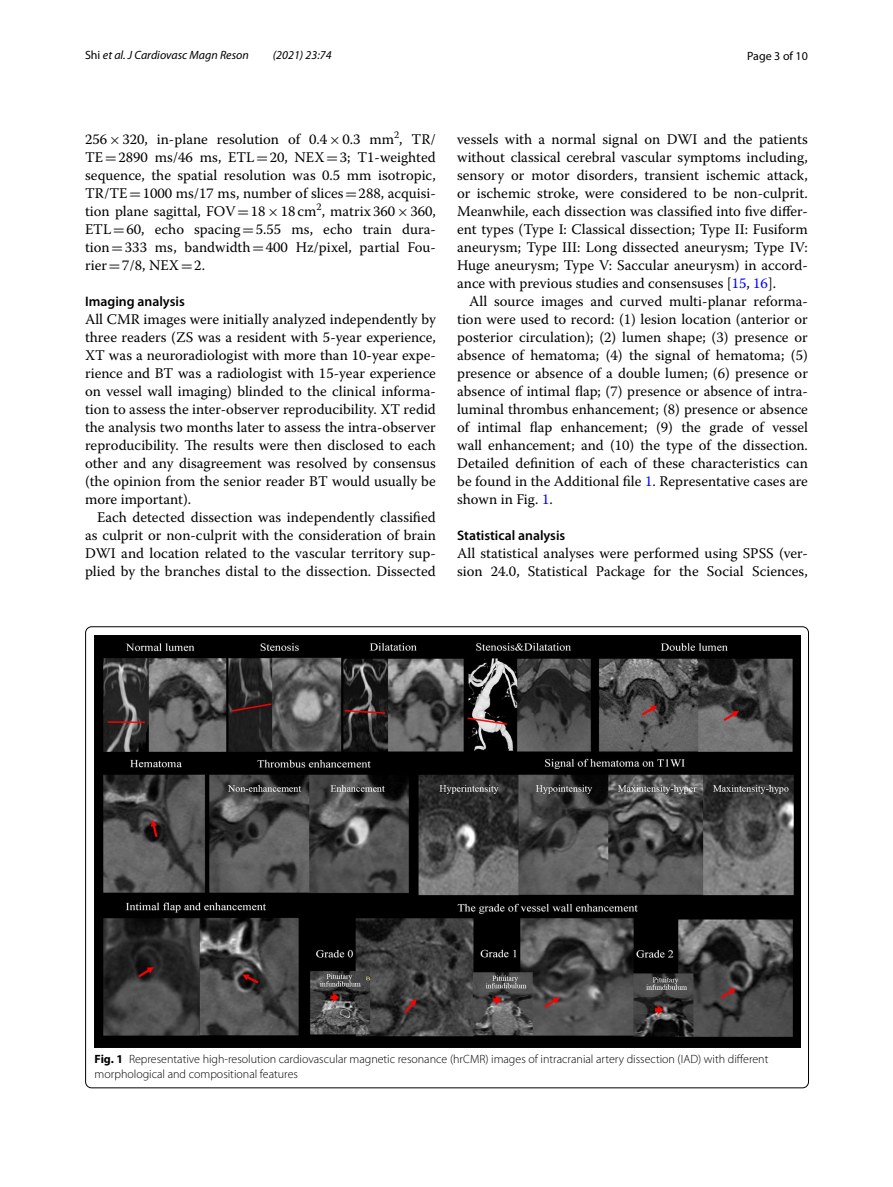
<style>
.page{position:relative;width:893px;height:1187px;background:#fff}
.page>*{position:absolute;margin:0;border:0;box-sizing:border-box;transform-origin:0 0}
.t1{font:14.7px/18px "Warnock Pro";color:#000;text-align:justify}
.t2{font:600 13.8px "Myriad Pro";color:#000}
.t3{font:300 12px/15px "Myriad Pro";color:#000}
.t4{font:italic 12px "Myriad Pro";color:#000}
.t5{font:12px "Myriad Pro";color:#000}
.s1{font-style:normal}
.s2{font-family:"MTSY"}
.s3{color:#00f}
.s4{font-weight:700}
</style>
<div class="page">
<img style="left:94px;top:635px;width:706px;height:412px">
<p class="t4" style="left:85px;top:48px;width:165px"><span class="s1">Shi</span> et al. J Cardiovasc Magn Reson</p>
<p class="t4" style="left:273px;top:48px;width:60px">(2021) 23:74</p>
<p class="t5" style="left:747px;top:48px;width:62px">Page 3 of 10</p>
<p class="t1" style="left:85px;top:130px;width:352px">256<span class="s2">×</span>320, in-plane resolution of 0.4<span class="s2">×</span>0.3 mm<sup>2</sup>, TR/ TE<span class="s2">=</span>2890 ms/46 ms, ETL<span class="s2">=</span>20, NEX<span class="s2">=</span>3; T1-weighted sequence, the spatial resolution was 0.5 mm isotropic, TR/TE<span class="s2">=</span>1000 ms/17 ms, number of slices<span class="s2">=</span>288, acquisi&shy;tion plane sagittal, FOV<span class="s2">=</span>18<span class="s2">×</span>18 -cm<sup>2</sup>, matrix360<span class="s2">×</span>360, ETL<span class="s2">=</span>60, echo spacing<span class="s2">=</span>5.55 ms, echo train dura&shy;tion<span class="s2">=</span>333 ms, bandwidth<span class="s2">=</span>400 Hz/pixel, partial Fou&shy;rier<span class="s2">=</span>7/8, NEX<span class="s2">=</span>2.</p>
<p class="t2" style="left:85px;top:292px;width:101px">Imaging analysis</p>
<p class="t1" style="left:85px;top:310px;width:352px">All CMR images were initially analyzed independently by three readers (ZS was a resident with 5-year experience, XT was a neuroradiologist with more than 10-year expe&shy;rience and BT was a radiologist with 15-year experience on vessel wall imaging) blinded to the clinical informa&shy;tion to assess the inter-observer reproducibility. XT redid the analysis two months later to assess the intra-observer reproducibility. The results were then disclosed to each other and any disagreement was resolved by consensus (the opinion from the senior reader BT would usually be more important).</p>
<p class="t1" style="left:85px;top:508px;width:352px;text-indent:12px">Each detected dissection was independently classified as culprit or non-culprit with the consideration of brain DWI and location related to the vascular territory sup&shy;plied by the branches distal to the dissection. Dissected</p>
<p class="t1" style="left:457px;top:130px;width:352px">vessels with a normal signal on DWI and the patients without classical cerebral vascular symptoms including, sensory or motor disorders, transient ischemic attack, or ischemic stroke, were considered to be non-culprit.<br>Meanwhile, each dissection was classified into five differ&shy;ent types (Type I: Classical dissection; Type II: Fusiform aneurysm; Type III: Long dissected aneurysm; Type IV:<br>Huge aneurysm; Type V: Saccular aneurysm) in accord&shy;ance with previous studies and consensuses [<span class="s3">15</span>, <span class="s3">16</span>].</p>
<p class="t1" style="left:457px;top:292px;width:352px;text-indent:12px">All source images and curved multi-planar reforma&shy;tion were used to record: (1) lesion location (anterior or posterior circulation); (2) lumen shape; (3) presence or absence of hematoma; (4) the signal of hematoma; (5) presence or absence of a double lumen; (6) presence or absence of intimal flap; (7) presence or absence of intra&shy;luminal thrombus enhancement; (8) presence or absence of intimal flap enhancement; (9) the grade of vessel wall enhancement; and (10) the type of the dissection.<br>Detailed definition of each of these characteristics can be found in the Additional file <span class="s3">1</span>. Representative cases are shown in Fig. <span class="s3">1</span>.</p>
<p class="t2" style="left:457px;top:526px;width:110px">Statistical analysis</p>
<p class="t1" style="left:457px;top:544px;width:352px">All statistical analyses were performed using SPSS (ver&shy;sion 24.0, Statistical Package for the Social Sciences,</p>
<p class="t3" style="left:95px;top:1051px;width:675px"><span class="s4">Fig. 1</span> Representative high-resolution cardiovascular magnetic resonance (hrCMR) images of intracranial artery dissection (IAD) with different morphological and compositional features</p>
</div>
